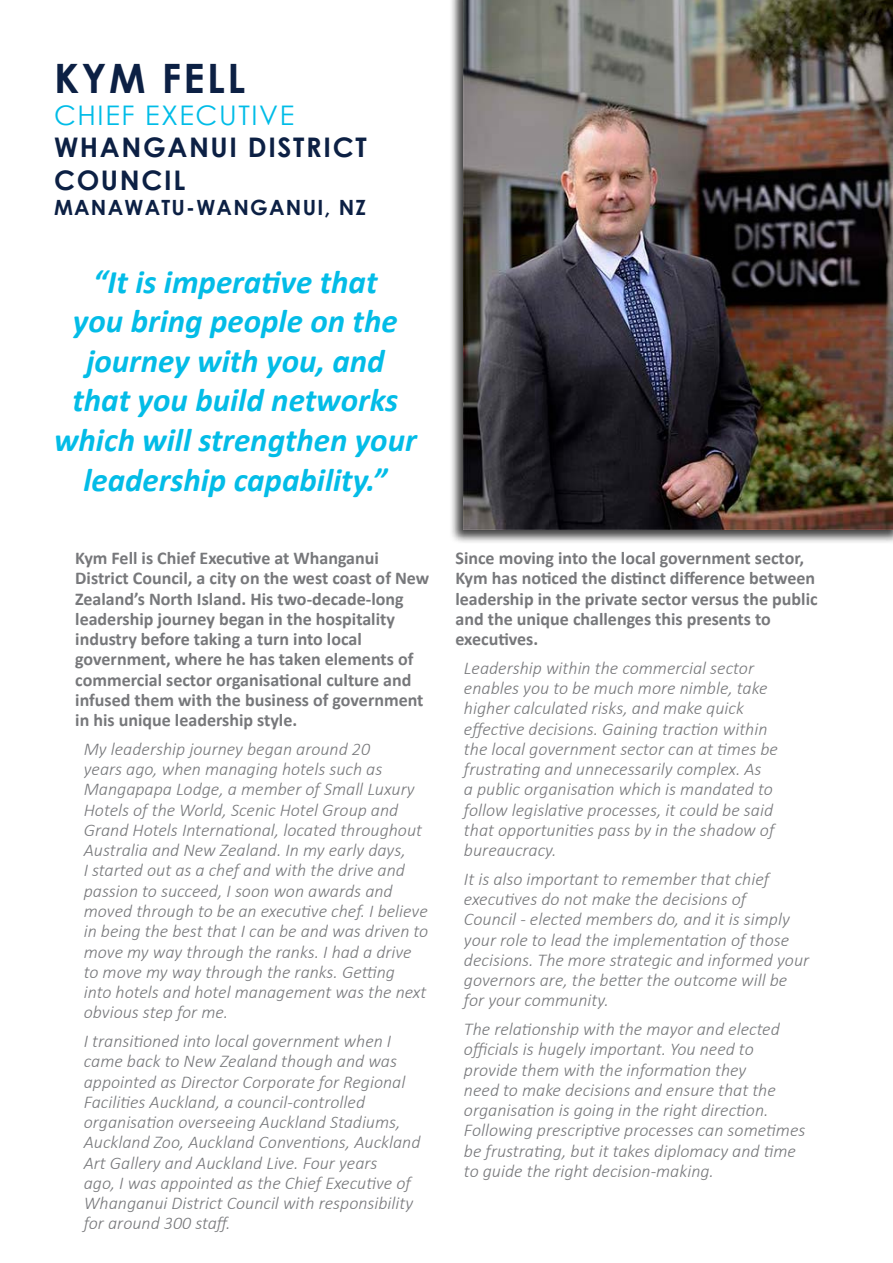
<style>
.page{position:relative;width:893px;height:1263px;background:#fff}
.page>*{position:absolute;margin:0;border:0;box-sizing:border-box;transform-origin:0 0}
.t1{font:700 40.5px "Century Gothic";letter-spacing:.06em;color:#0c2044}
.t2{font:italic 700 33px/39.6px "Calibri";color:#03bce7;text-align:center}
.t3{font:700 27px/32.4px "Century Gothic";letter-spacing:.06em;color:#0c2044}
.t4{font:27px "Century Gothic";letter-spacing:.06em;color:#00bce7}
.t5{font:700 21px "Century Gothic";letter-spacing:.06em;color:#0c2044}
.t6{font:italic 300 18px/20.2px "Calibri";color:#77787b}
.t7{font:700 18px/20.2px "Calibri";color:#77787b}
</style>
<div class="page">
<div style="left:449px;top:0;width:444px;height:544px;background:#000;opacity:.75"></div>
<img style="left:463px;top:0;width:430px;height:529px">
<h1 class="t1" style="left:54px;top:47px;width:193px">KYM FELL</h1>
<h3 class="t4" style="left:54px;top:96px;width:242px">CHIEF EXECUTIVE</h3>
<h3 class="t3" style="left:54px;top:130px;width:314px">WHANGANUI DISTRICT<br>COUNCIL</h3>
<p class="t5" style="left:54px;top:191px;width:314px">MANAWATU-WANGANUI, NZ</p>
<h2 class="t2" style="left:54px;top:261px;width:364px">“It is imperative that<br>you bring people on the journey with you, and that you build networks which will strengthen your leadership capability.”</h2>
<p class="t7" style="left:75px;top:548px;width:356px">Kym Fell is Chief Executive at Whanganui District Council, a city on the west coast of New Zealand’s North Island. His two-decade-long leadership journey began in the hospitality industry before taking a turn into local government, where he has taken elements of commercial sector organisational culture and infused them with the business of government in his unique leadership style.</p>
<p class="t6" style="left:84px;top:739px;width:346px">My leadership journey began around 20<br>years ago, when managing hotels such as Mangapapa Lodge, a member of Small Luxury Hotels of the World, Scenic Hotel Group and Grand Hotels International, located throughout Australia and New Zealand. In my early days,<br>I started out as a chef and with the drive and passion to succeed, I soon won awards and moved through to be an executive chef. I believe in being the best that I can be and was driven to move my way through the ranks. I had a drive to move my way through the ranks. Getting<br>into hotels and hotel management was the next obvious step for me.</p>
<p class="t6" style="left:84px;top:1031px;width:338px">I transitioned into local government when I came back to New Zealand though and was appointed as Director Corporate for Regional Facilities Auckland, a council-controlled organisation overseeing Auckland Stadiums, Auckland Zoo, Auckland Conventions, Auckland Art Gallery and Auckland Live. Four years<br>ago, I was appointed as the Chief Executive of Whanganui District Council with responsibility for around 300 staff.</p>
<p class="t7" style="left:455px;top:548px;width:364px">Since moving into the local government sector, Kym has noticed the distinct difference between leadership in the private sector versus the public and the unique challenges this presents to executives.</p>
<p class="t6" style="left:464px;top:658px;width:316px">Leadership within the commercial sector enables you to be much more nimble, take higher calculated risks, and make quick effective decisions. Gaining traction within the local government sector can at times be frustrating and unnecessarily complex. As<br>a public organisation which is mandated to follow legislative processes, it could be said that opportunities pass by in the shadow of bureaucracy.</p>
<p class="t6" style="left:464px;top:869px;width:347px">It is also important to remember that chief executives do not make the decisions of<br>Council - elected members do, and it is simply your role to lead the implementation of those decisions. The more strategic and informed your governors are, the better the outcome will be for your community.</p>
<p class="t6" style="left:464px;top:1019px;width:343px">The relationship with the mayor and elected officials is hugely important. You need to provide them with the information they<br>need to make decisions and ensure that the organisation is going in the right direction.<br>Following prescriptive processes can sometimes be frustrating, but it takes diplomacy and time to guide the right decision-making.</p>
</div>
